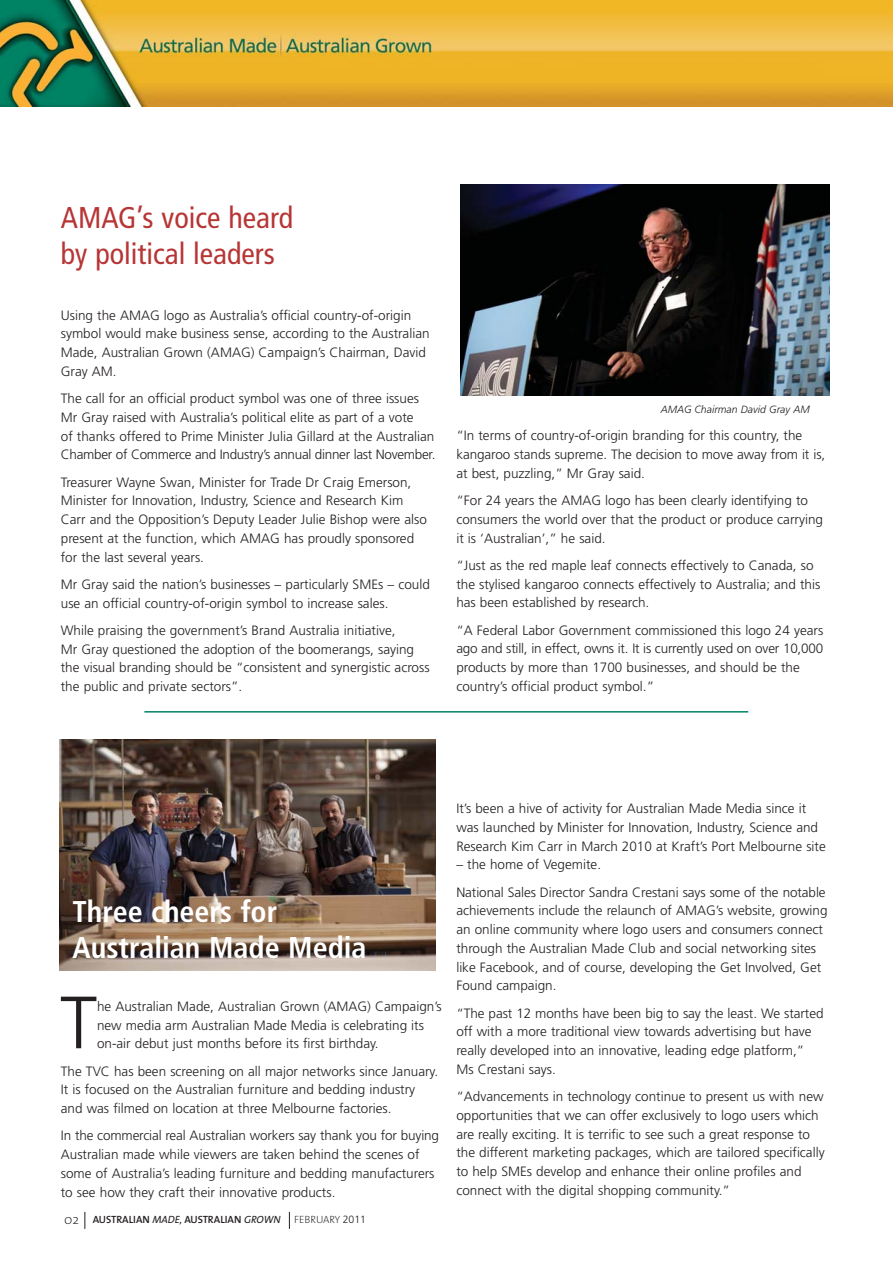
<style>
.page{position:relative;width:893px;height:1263px;background:#fff}
.page>*{position:absolute;margin:0;border:0;box-sizing:border-box;transform-origin:0 0}
.t1{font:300 73.95px "Frutiger";color:#231f20}
.t2{font:condensed 30px/36px "Frutiger";color:#b73535}
.t3{font:700 condensed 30px/36px "Frutiger";color:#fff}
.t4{font:300 13.5px/18.8px "Frutiger";color:#231f20}
.t5{font:600 10.5px "The Sans";color:#231f20}
.t6{font:italic 300 10.5px "Frutiger";color:#231f20}
.t7{font:200 10.5px "The Sans";color:#231f20}
.s1{font-weight:200;font-size:13.5px}
.s2{font-weight:400;font-style:italic}
.s3{font-family:"Frutiger";font-weight:300}
</style>
<div class="page">
<img style="left:460px;top:185px;width:369px;height:211px">
<svg style="left:85px;top:1212px;width:1px;height:17px"></svg>
<svg style="left:289px;top:1212px;width:1px;height:17px"></svg>
<img style="left:0;top:0;width:892px;height:106px">
<img style="left:59px;top:740px;width:376px;height:230px">
<hr style="left:144px;top:711px;width:604px;height:2px;background:#008265">
<h2 class="t2" style="left:61px;top:202px;width:234px">AMAG’s voice heard by political leaders</h2>
<p class="t4" style="left:61px;top:307px;width:370px">Using the AMAG logo as Australia’s official country-of-origin symbol would make business sense, according to the Australian Made, Australian Grown (AMAG) Campaign’s Chairman, David Gray AM.</p>
<p class="t4" style="left:61px;top:390px;width:376px">The call for an official product symbol was one of three issues Mr Gray raised with Australia’s political elite as part of a vote<br>of thanks offered to Prime Minister Julia Gillard at the Australian Chamber of Commerce and Industry’s annual dinner last November.</p>
<p class="t4" style="left:61px;top:474px;width:368px">Treasurer Wayne Swan, Minister for Trade Dr Craig Emerson, Minister for Innovation, Industry, Science and Research Kim Carr and the Opposition’s Deputy Leader Julie Bishop were also present at the function, which AMAG has proudly sponsored for the last several years.</p>
<p class="t4" style="left:61px;top:576px;width:370px">Mr Gray said the nation’s businesses – particularly SMEs – could use an official country-of-origin symbol to increase sales.</p>
<p class="t4" style="left:61px;top:622px;width:370px">While praising the government’s Brand Australia initiative,<br>Mr Gray questioned the adoption of the boomerangs, saying the visual branding should be “consistent and synergistic across the public and private sectors”.</p>
<p class="t6" style="left:661px;top:405px;width:151px">AMAG Chairman David Gray AM</p>
<p class="t4" style="left:456px;top:427px;width:370px">“In terms of country-of-origin branding for this country, the kangaroo stands supreme. The decision to move away from it is, at best, puzzling,” Mr Gray said.</p>
<p class="t4" style="left:456px;top:492px;width:368px">“For 24 years the AMAG logo has been clearly identifying to consumers the world over that the product or produce carrying it is ‘Australian’,” he said.</p>
<p class="t4" style="left:456px;top:557px;width:365px">“Just as the red maple leaf connects effectively to Canada, so the stylised kangaroo connects effectively to Australia; and this has been established by research.</p>
<p class="t4" style="left:456px;top:622px;width:368px">“A Federal Labor Government commissioned this logo 24 years ago and still, in effect, owns it. It is currently used on over 10,000 products by more than 1700 businesses, and should be the country’s official product symbol.”</p>
<h2 class="t3" style="left:72px;top:896px;width:296px">Three cheers for<br>Australian Made Media</h2>
<h1 class="t1" style="left:60px;top:993px;width:38px">T</h1>
<p class="t4" style="left:97px;top:998px;width:346px">he Australian Made, Australian Grown (AMAG) Campaign’s new media arm Australian Made Media is celebrating its on-air debut just months before its first birthday.</p>
<p class="t4" style="left:61px;top:1062px;width:379px">The TVC has been screening on all major networks since January.<br>It is focused on the Australian furniture and bedding industry and was filmed on location at three Melbourne factories.</p>
<p class="t4" style="left:61px;top:1127px;width:380px">In the commercial real Australian workers say thank you for buying Australian made while viewers are taken behind the scenes of some of Australia’s leading furniture and bedding manufacturers to see how they craft their innovative products.</p>
<p class="t5" style="left:64px;top:1216px;width:218px"><span class="s1">02</span> AUSTRALIAN <span class="s2">MADE,</span> AUSTRALIAN <span class="s2">GROWN</span></p>
<p class="t7" style="left:294px;top:1216px;width:73px">FEBRUARY <span class="s3">2011</span></p>
<p class="t4" style="left:456px;top:800px;width:371px">It’s been a hive of activity for Australian Made Media since it was launched by Minister for Innovation, Industry, Science and<br>Research Kim Carr in March 2010 at Kraft’s Port Melbourne site</p>
<p class="t4" style="left:456px;top:852px;width:371px;line-height:27.3px">– the home of Vegemite.<br>National Sales Director Sandra Crestani says some of the notable</p>
<p class="t4" style="left:456px;top:902px;width:373px">achievements include the relaunch of AMAG’s website, growing an online community where logo users and consumers connect through the Australian Made Club and social networking sites like Facebook, and of course, developing the Get Involved, Get Found campaign.</p>
<p class="t4" style="left:456px;top:1005px;width:369px">“The past 12 months have been big to say the least. We started off with a more traditional view towards advertising but have really developed into an innovative, leading edge platform,” Ms Crestani says.</p>
<p class="t4" style="left:456px;top:1088px;width:370px">“Advancements in technology continue to present us with new opportunities that we can offer exclusively to logo users which are really exciting. It is terrific to see such a great response to the different marketing packages, which are tailored specifically to help SMEs develop and enhance their online profiles and connect with the digital shopping community.”</p>
</div>
